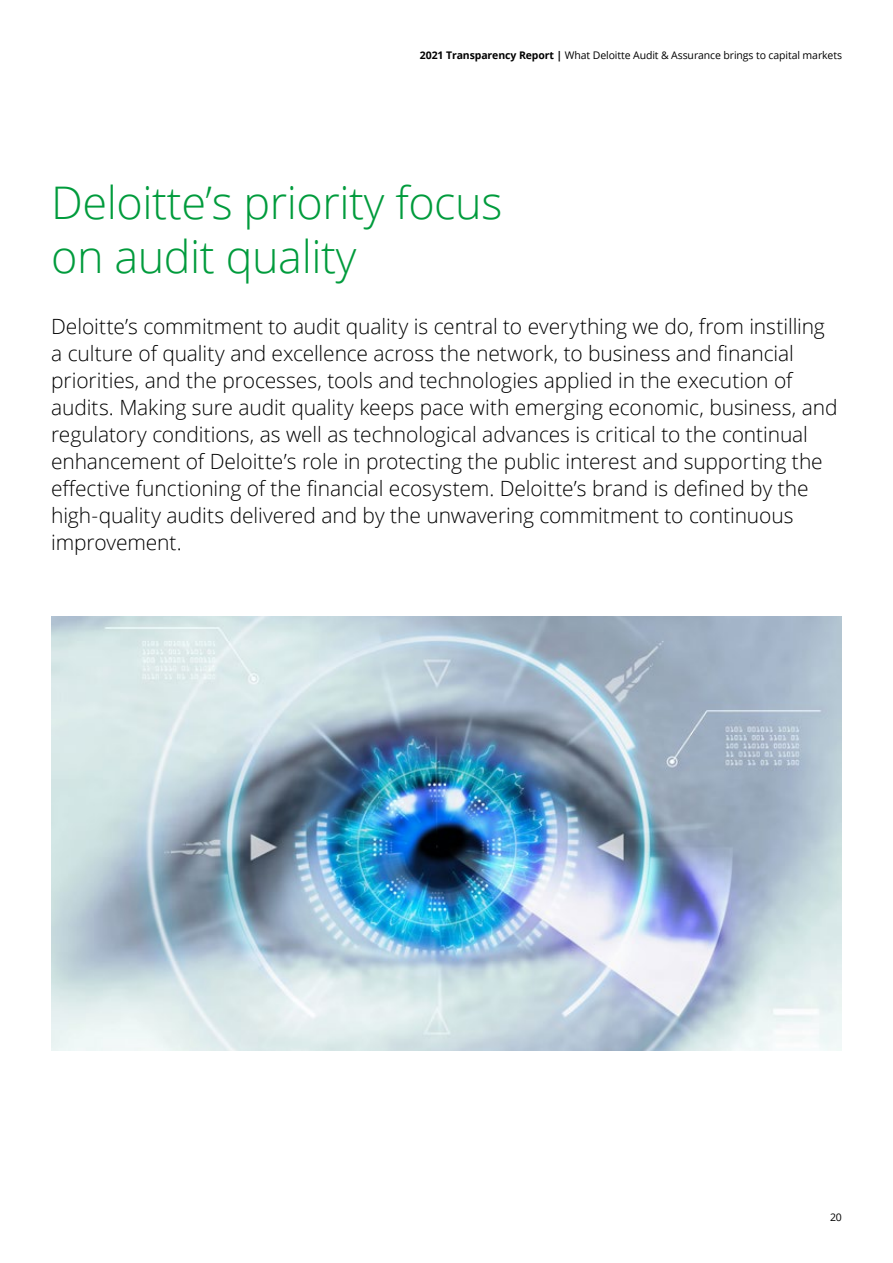
<style>
.page{position:relative;width:893px;height:1263px;background:#fff}
.page>*{position:absolute;margin:0;border:0;box-sizing:border-box;transform-origin:0 0}
.t1{font:300 45px/54px "Open Sans";letter-spacing:-.01em;color:#009b3c}
.t2{font:300 21px/27px "Open Sans";letter-spacing:-.005em;color:#000}
.t3{font:10.5px "Open Sans";letter-spacing:-.01em;color:#000}
.s1{font-weight:700}
</style>
<div class="page">
<img style="left:51px;top:617px;width:791px;height:434px">
<p class="t3" style="left:420px;top:48px;width:424px"><span class="s1">2021 Transparency Report |</span> What Deloitte Audit &amp; Assurance brings to capital markets</p>
<h1 class="t1" style="left:51px;top:174px;width:453px">Deloitte’s priority focus on audit quality</h1>
<p class="t2" style="left:51px;top:312px;width:788px">Deloitte’s commitment to audit quality is central to everything we do, from instilling a culture of quality and excellence across the network, to business and financial priorities, and the processes, tools and technologies applied in the execution of audits. Making sure audit quality keeps pace with emerging economic, business, and regulatory conditions, as well as technological advances is critical to the continual enhancement of Deloitte’s role in protecting the public interest and supporting the effective functioning of the financial ecosystem. Deloitte’s brand is defined by the high-quality audits delivered and by the unwavering commitment to continuous improvement.</p>
<p class="t3" style="left:830px;top:1210px;width:13px">20</p>
</div>
